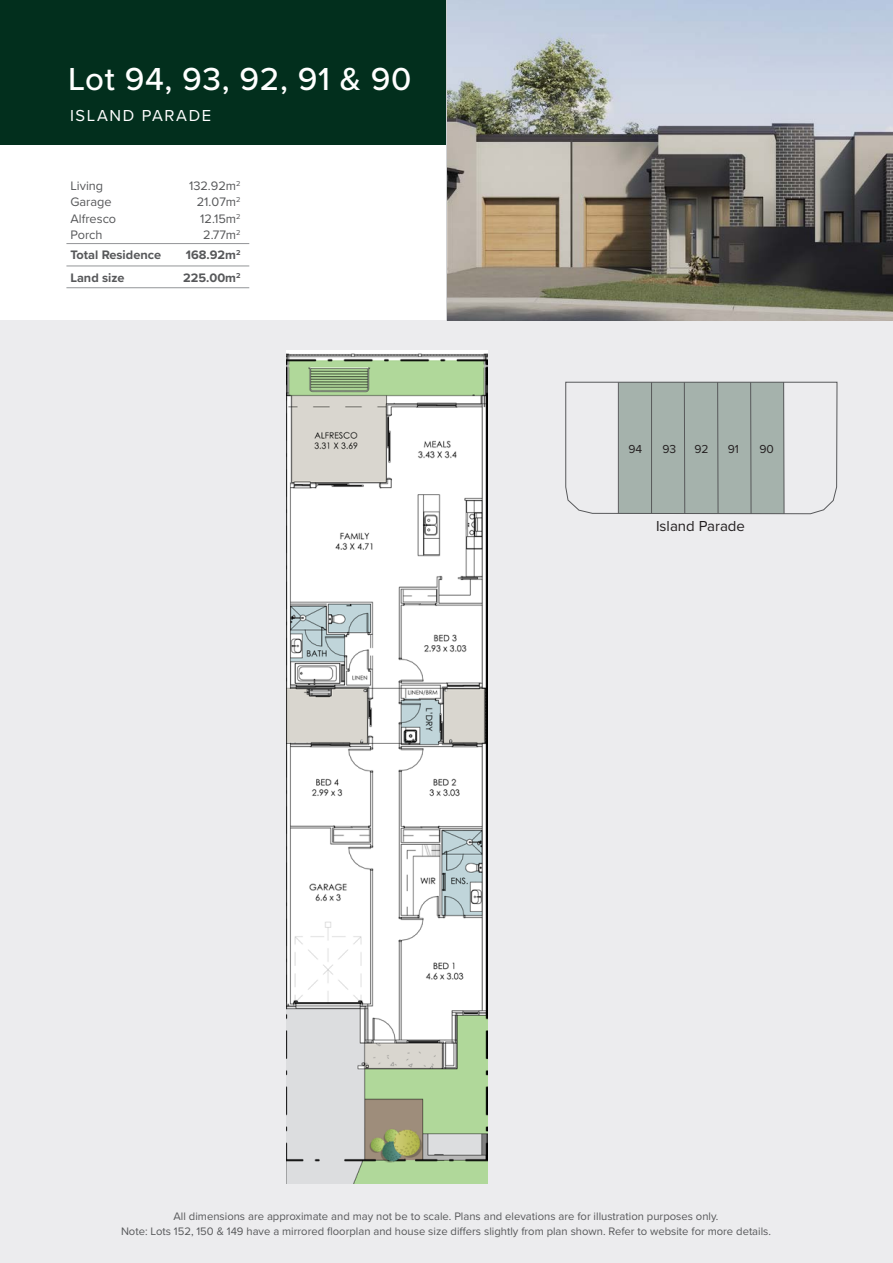
<style>
.page{position:relative;width:893px;height:1263px;background:#fff}
.page>*{position:absolute;margin:0;border:0;box-sizing:border-box;transform-origin:0 0}
.t1{font:500 33px "Proxima Nova";letter-spacing:.02em;color:#fff}
.t2{font:16.5px "Proxima Nova";letter-spacing:.1em;color:#fff}
.t3{font:15px "Proxima Nova";color:#231f20}
.t4{font:12.75px "Proxima Nova";color:#57585a}
.t5{font:700 12.75px "Proxima Nova";color:#57585a}
.t6{font:12px "Proxima Nova";color:#231f20}
.t7{font:11.25px/15px "Proxima Nova";color:#57585a;text-align:center}
</style>
<div class="page">
<div style="left:0;top:320px;width:893px;height:943px;background:#ececee"></div>
<hr style="left:66px;top:287px;width:183px;height:1px;background:#939598">
<hr style="left:66px;top:243px;width:183px;height:1px;background:#939598">
<hr style="left:66px;top:266px;width:183px;height:1px;background:#939598">
<div style="left:0;top:0;width:446px;height:144px;background:#022f1d"></div>
<img style="left:448px;top:0;width:445px;height:320px">
<img style="left:286px;top:351px;width:202px;height:832px">
<svg style="left:565px;top:382px;width:272px;height:132px"></svg>
<hr style="left:618px;top:382px;width:1px;height:131px;background:#57585a">
<hr style="left:651px;top:382px;width:1px;height:131px;background:#57585a">
<hr style="left:684px;top:382px;width:1px;height:131px;background:#57585a">
<hr style="left:717px;top:382px;width:1px;height:131px;background:#57585a">
<hr style="left:750px;top:382px;width:1px;height:132px;background:#57585a">
<hr style="left:783px;top:382px;width:1px;height:132px;background:#57585a">
<h1 class="t1" style="left:68px;top:55px;width:345px">Lot 94, 93, 92, 91 &amp; 90</h1>
<h2 class="t2" style="left:70px;top:103px;width:143px">ISLAND PARADE</h2>
<p class="t4" style="left:70px;top:176px;width:34px">Living</p>
<p class="t4" style="left:189px;top:176px;width:53px">132.92m<sup>2</sup></p>
<p class="t4" style="left:70px;top:193px;width:43px">Garage</p>
<p class="t4" style="left:197px;top:193px;width:45px">21.07m<sup>2</sup></p>
<p class="t4" style="left:70px;top:209px;width:47px">Alfresco</p>
<p class="t4" style="left:200px;top:209px;width:42px">12.15m<sup>2</sup></p>
<p class="t4" style="left:70px;top:226px;width:34px">Porch</p>
<p class="t4" style="left:203px;top:226px;width:39px">2.77m<sup>2</sup></p>
<p class="t5" style="left:70px;top:245px;width:92px">Total Residence</p>
<p class="t5" style="left:186px;top:245px;width:56px">168.92m<sup>2</sup></p>
<p class="t5" style="left:70px;top:268px;width:56px">Land size</p>
<p class="t5" style="left:183px;top:268px;width:59px">225.00m<sup>2</sup></p>
<p class="t6" style="left:628px;top:440px;width:15px">94</p>
<p class="t6" style="left:662px;top:440px;width:15px">93</p>
<p class="t6" style="left:694px;top:440px;width:16px">92</p>
<p class="t6" style="left:728px;top:440px;width:13px">91</p>
<p class="t6" style="left:759px;top:440px;width:16px">90</p>
<h3 class="t3" style="left:656px;top:515px;width:90px">Island Parade</h3>
<p class="t7" style="left:121px;top:1208px;width:652px">All dimensions are approximate and may not be to scale. Plans and elevations are for illustration purposes only.<br>Note: Lots 152, 150 &amp; 149 have a mirrored floorplan and house size differs slightly from plan shown. Refer to website for more details.</p>
</div>
